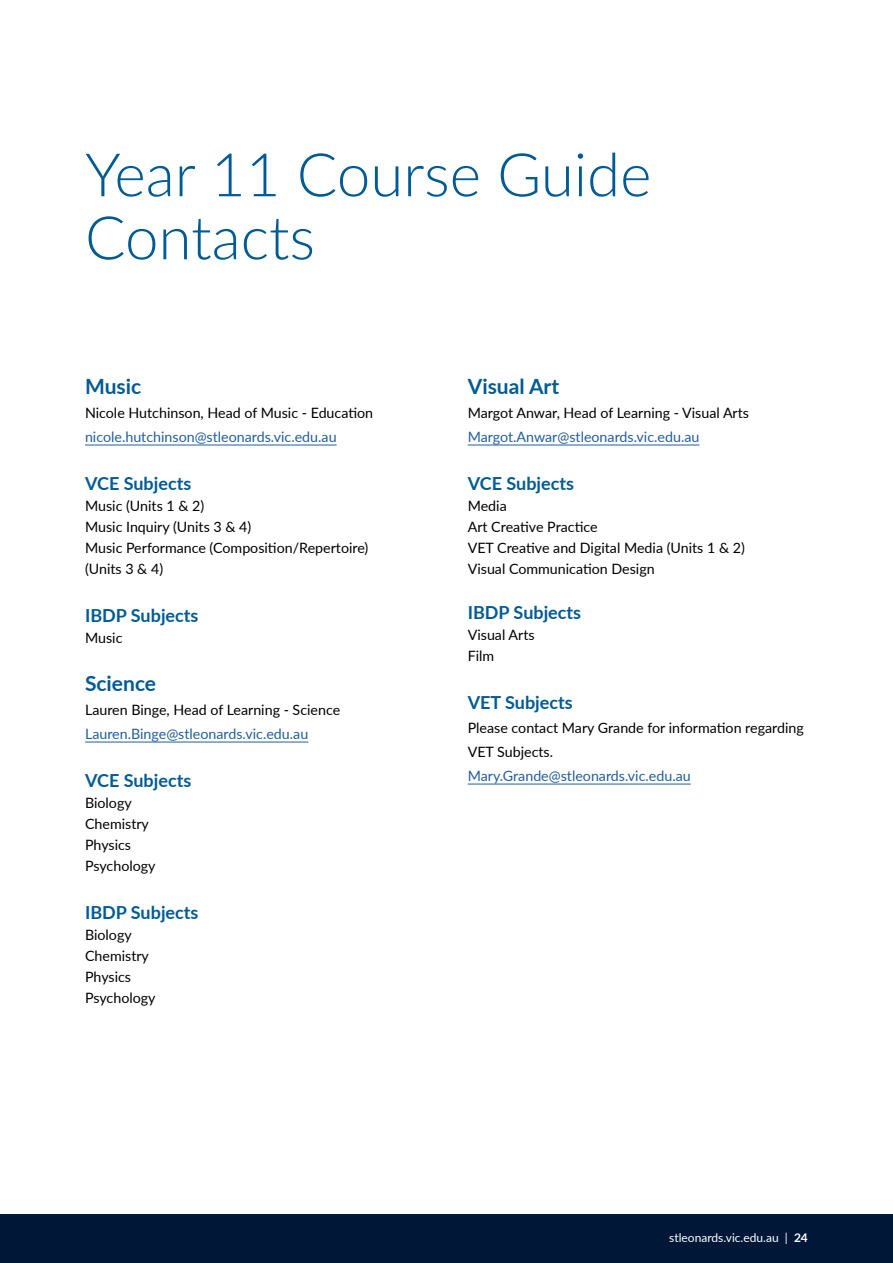
<style>
.page{position:relative;width:893px;height:1263px;background:#fff}
.page>*{position:absolute;margin:0;border:0;box-sizing:border-box;transform-origin:0 0}
.t1{font:300 60px/63px "Lato";color:#005b94}
.t2{font:700 21px "Lato";color:#005b94}
.t3{font:700 18px "Lato";color:#005b94}
.t4{font:14.25px/21px "Lato";color:#000}
.t5{font:14.25px "Lato";color:#215e9e}
.t6{font:12px "Lato";color:#fff}
.s1{font-weight:700}
</style>
<div class="page">
<div style="left:0;top:1214px;width:893px;height:49px;background:#001738"></div>
<hr style="left:85px;top:445px;width:252px;height:1px;background:#215e9e">
<hr style="left:85px;top:742px;width:223px;height:1px;background:#215e9e">
<hr style="left:468px;top:445px;width:231px;height:1px;background:#215e9e">
<hr style="left:468px;top:784px;width:223px;height:1px;background:#215e9e">
<h1 class="t1" style="left:85px;top:141px;width:568px">Year 11 Course Guide<br>Contacts</h1>
<h2 class="t2" style="left:85px;top:371px;width:58px">Music</h2>
<p class="t4" style="left:85px;top:401px;width:290px">Nicole Hutchinson, Head of Music - Education</p>
<p class="t5" style="left:85px;top:426px;width:253px">nicole.hutchinson@stleonards.vic.edu.au</p>
<p class="t3" style="left:85px;top:470px;width:108px">VCE Subjects</p>
<p class="t4" style="left:85px;top:494px;width:285px">Music (Units 1 &amp; 2)<br>Music Inquiry (Units 3 &amp; 4)<br>Music Performance (Composition/Repertoire) (Units 3 &amp; 4)</p>
<p class="t3" style="left:85px;top:602px;width:115px">IBDP Subjects</p>
<p class="t4" style="left:85px;top:626px;width:39px">Music</p>
<h2 class="t2" style="left:85px;top:668px;width:73px">Science</h2>
<p class="t4" style="left:85px;top:698px;width:257px">Lauren Binge, Head of Learning - Science</p>
<p class="t5" style="left:85px;top:723px;width:225px">Lauren.Binge@stleonards.vic.edu.au</p>
<p class="t3" style="left:85px;top:767px;width:108px">VCE Subjects</p>
<p class="t4" style="left:85px;top:791px;width:72px">Biology<br>Chemistry<br>Physics<br>Psychology</p>
<p class="t3" style="left:85px;top:899px;width:115px">IBDP Subjects</p>
<p class="t4" style="left:85px;top:923px;width:72px">Biology<br>Chemistry<br>Physics<br>Psychology</p>
<h2 class="t2" style="left:468px;top:371px;width:93px">Visual Art</h2>
<p class="t4" style="left:468px;top:401px;width:283px">Margot Anwar, Head of Learning - Visual Arts</p>
<p class="t5" style="left:468px;top:426px;width:233px">Margot.Anwar@stleonards.vic.edu.au</p>
<p class="t3" style="left:468px;top:470px;width:108px">VCE Subjects</p>
<p class="t4" style="left:468px;top:494px;width:279px">Media<br>Art Creative Practice<br>VET Creative and Digital Media (Units 1 &amp; 2)<br>Visual Communication Design</p>
<p class="t3" style="left:468px;top:599px;width:115px">IBDP Subjects</p>
<p class="t4" style="left:468px;top:623px;width:68px">Visual Arts<br>Film</p>
<p class="t3" style="left:468px;top:689px;width:107px">VET Subjects</p>
<p class="t4" style="left:468px;top:715px;width:338px;line-height:24px">Please contact Mary Grande for information regarding<br>VET Subjects.</p>
<p class="t5" style="left:468px;top:765px;width:224px">Mary.Grande@stleonards.vic.edu.au</p>
<p class="t6" style="left:669px;top:1229px;width:140px">stleonards.vic.edu.au | <span class="s1">24</span></p>
</div>
